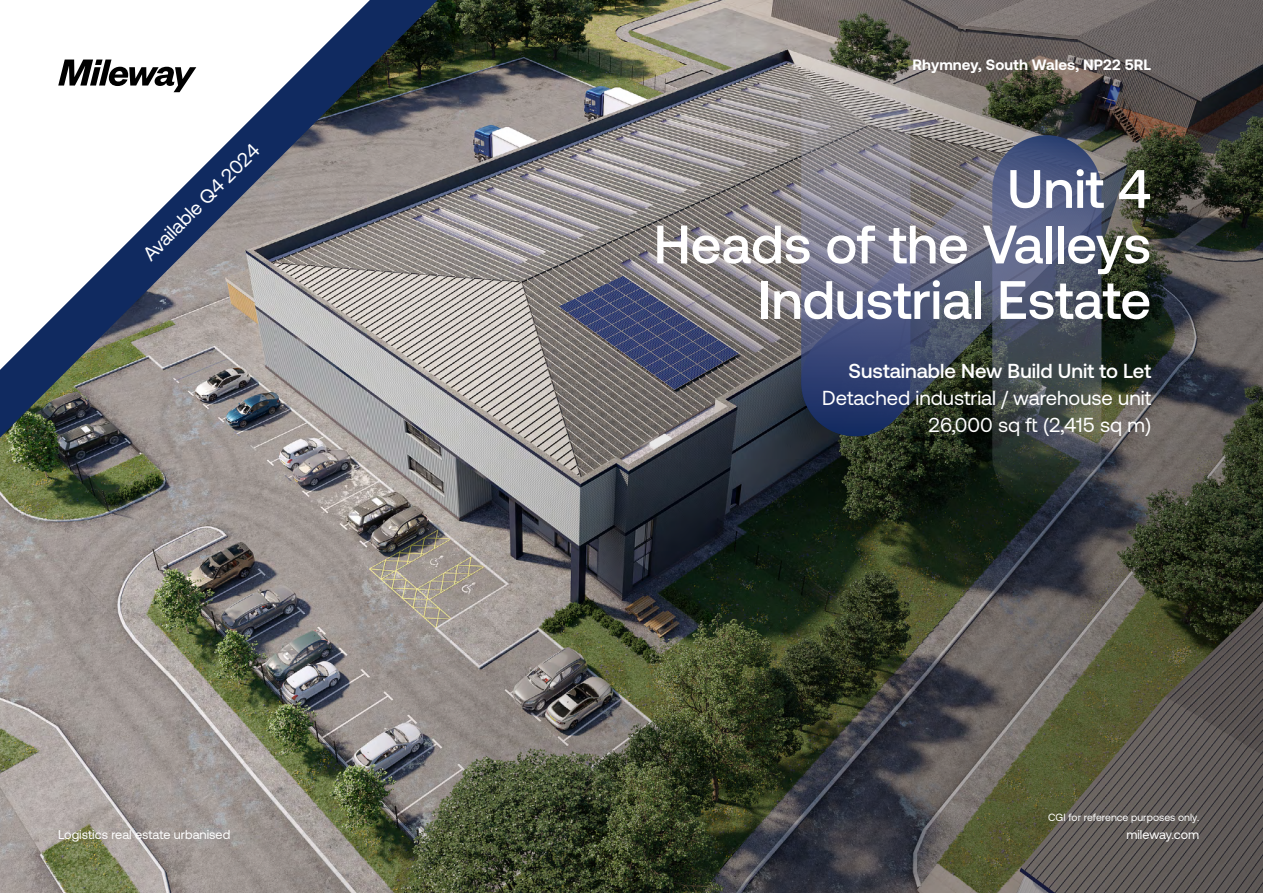
<style>
.page{position:relative;width:1263px;height:893px;background:#fff}
.page>*{position:absolute;margin:0;border:0;box-sizing:border-box;transform-origin:0 0}
.t1{font:500 54px/55.5px "Aeonik";color:#fff;text-align:right}
.t2{font:20.25px/27px "Aeonik";color:#fff;text-align:right}
.t3{font:500 20.25px "Aeonik";color:#fff}
.t4{font:19.5px "Aeonik";color:#fff}
.t5{font:700 15px "Aeonik";letter-spacing:.01em;color:#fff}
.t6{font:12.75px "Aeonik";color:#fff}
.t7{font:10.5px "Aeonik";color:#fff}
</style>
<div class="page">
<img style="left:0;top:0;width:1263px;height:893px">
<svg style="left:0;top:0;width:438px;height:438px"></svg>
<svg style="left:992px;top:135px;width:109px;height:375px;background:#2b3432"></svg>
<svg style="left:796px;top:103px;width:344px;height:339px;background:#4f555d"></svg>
<svg style="left:801px;top:44px;width:109px;height:392px;background:#6d7086"></svg>
<p class="t4" style="left:139px;top:249px;width:157px;rotate:-45deg">Available Q4 2024</p>
<p class="t6" style="left:58px;top:827px;width:174px">Logistics real estate urbanised</p>
<p class="t5" style="left:912px;top:56px;width:240px">Rhymney, South Wales, NP22 5RL</p>
<h1 class="t1" style="left:654px;top:161px;width:499px">Unit 4<br>Heads of the Valleys<br>Industrial Estate</h1>
<p class="t3" style="left:849px;top:360px;width:303px">Sustainable New Build Unit to Let</p>
<p class="t2" style="left:822px;top:385px;width:330px">Detached industrial / warehouse unit<br>26,000 sq ft (2,415 sq m)</p>
<p class="t7" style="left:1048px;top:811px;width:152px">CGI for reference purposes only.</p>
<p class="t6" style="left:1126px;top:827px;width:74px">mileway.com</p>
</div>
